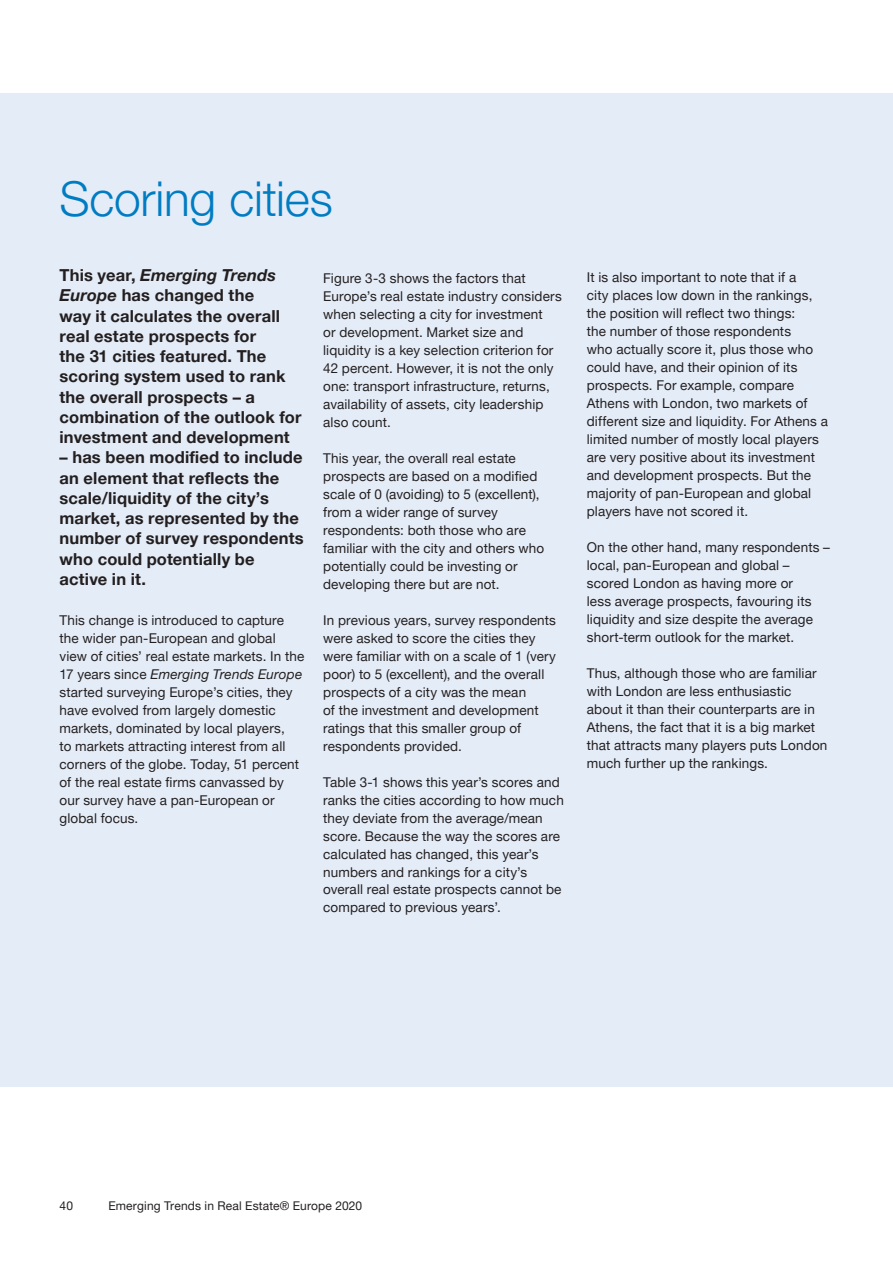
<style>
.page{position:relative;width:893px;height:1263px;background:#fff}
.page>*{position:absolute;margin:0;border:0;box-sizing:border-box;transform-origin:0 0}
.t1{font:300 48px "Helvetica Neue LT Pro";letter-spacing:-.005em;color:#007cc2}
.t2{font:700 16.5px/20.2px "Helvetica Neue LT Pro";letter-spacing:.01em;color:#231f20}
.t3{font:13.5px/18px "Helvetica Neue LT Pro";letter-spacing:.01em;color:#231f20}
.t4{font:12px "Helvetica Neue LT Pro";letter-spacing:.015em;color:#231f20}
.s1{font-style:italic}
</style>
<div class="page">
<div style="left:0;top:94px;width:893px;height:993px;background:#e4ecf7"></div>
<h1 class="t1" style="left:60px;top:169px;width:275px">Scoring cities</h1>
<p class="t2" style="left:60px;top:265px;width:244px">This year, <span class="s1">Emerging Trends<br>Europe</span> has changed the<br>way it calculates the overall real estate prospects for<br>the 31 cities featured. The scoring system used to rank the overall prospects – a combination of the outlook for investment and development</p>
<p class="t2" style="left:60px;top:447px;width:246px">– has been modified to include an element that reflects the scale/liquidity of the city’s market, as represented by the number of survey respondents who could potentially be active in it.</p>
<p class="t3" style="left:60px;top:610px;width:246px">This change is introduced to capture the wider pan-European and global view of cities’ real estate markets. In the 17 years since <span class="s1">Emerging Trends Europe </span>started surveying Europe’s cities, they have evolved from largely domestic markets, dominated by local players,<br>to markets attracting interest from all corners of the globe. Today, 51 percent of the real estate firms canvassed by our survey have a pan-European or global focus.</p>
<p class="t3" style="left:323px;top:268px;width:240px">Figure 3-3 shows the factors that Europe’s real estate industry considers when selecting a city for investment<br>or development. Market size and liquidity is a key selection criterion for 42 percent. However, it is not the only one: transport infrastructure, returns, availability of assets, city leadership also count.</p>
<p class="t3" style="left:323px;top:448px;width:223px">This year, the overall real estate prospects are based on a modified scale of 0 (avoiding) to 5 (excellent), from a wider range of survey respondents: both those who are familiar with the city and others who potentially could be investing or developing there but are not.</p>
<p class="t3" style="left:323px;top:610px;width:234px">In previous years, survey respondents were asked to score the cities they were familiar with on a scale of 1 (very poor) to 5 (excellent), and the overall prospects of a city was the mean<br>of the investment and development ratings that this smaller group of respondents provided.</p>
<p class="t3" style="left:323px;top:772px;width:242px">Table 3-1 shows this year’s scores and ranks the cities according to how much they deviate from the average/mean score. Because the way the scores are calculated has changed, this year’s numbers and rankings for a city’s overall real estate prospects cannot be compared to previous years’.</p>
<p class="t3" style="left:587px;top:268px;width:243px">It is also important to note that if a<br>city places low down in the rankings, the position will reflect two things:<br>the number of those respondents<br>who actually score it, plus those who could have, and their opinion of its prospects. For example, compare Athens with London, two markets of different size and liquidity. For Athens a limited number of mostly local players are very positive about its investment and development prospects. But the majority of pan-European and global players have not scored it.</p>
<p class="t3" style="left:587px;top:538px;width:245px">On the other hand, many respondents – local, pan-European and global – scored London as having more or<br>less average prospects, favouring its liquidity and size despite the average short-term outlook for the market.</p>
<p class="t3" style="left:587px;top:664px;width:242px">Thus, although those who are familiar with London are less enthusiastic about it than their counterparts are in Athens, the fact that it is a big market that attracts many players puts London much further up the rankings.</p>
<p class="t4" style="left:60px;top:1198px;width:15px">40</p>
<p class="t4" style="left:108px;top:1198px;width:255px">Emerging Trends in Real Estate® Europe 2020</p>
</div>
